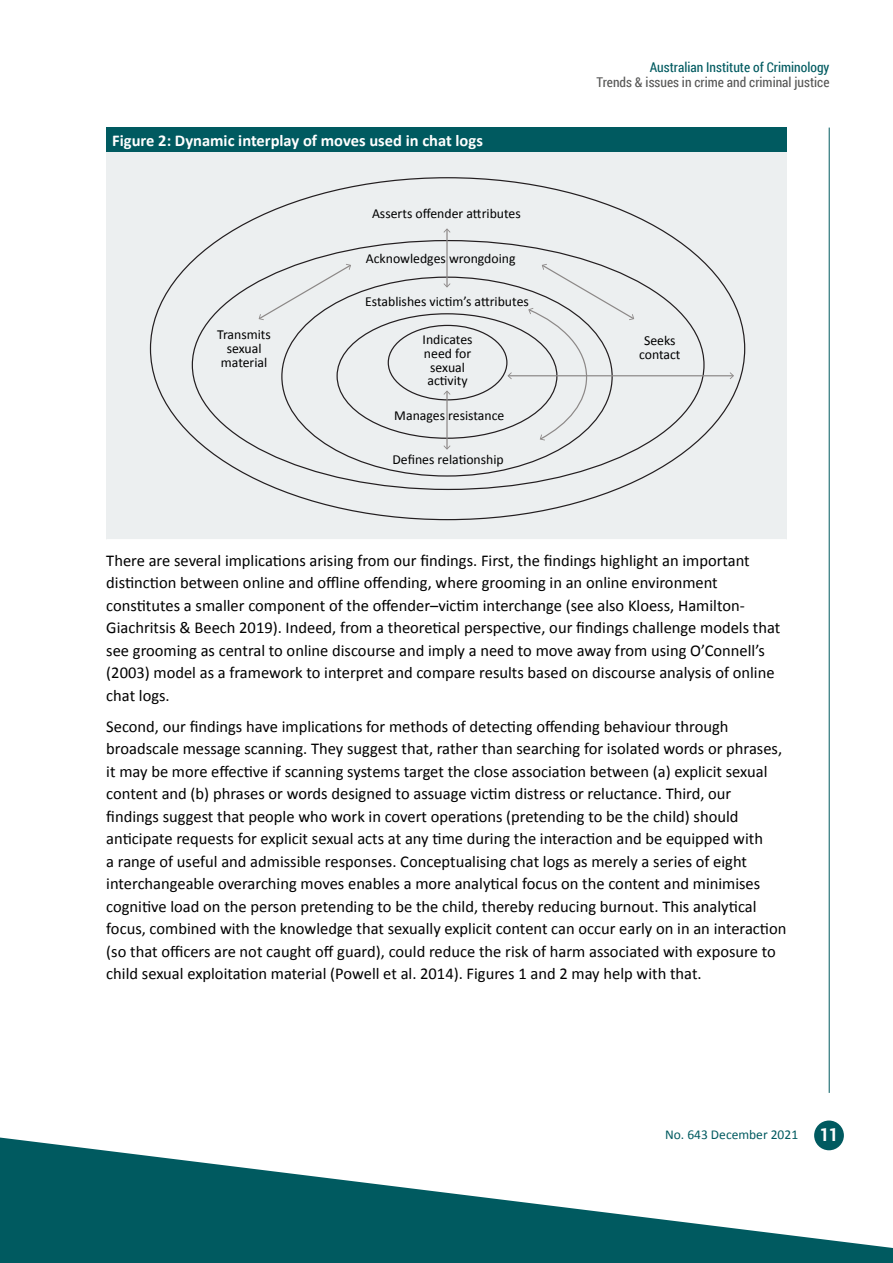
<style>
.page{position:relative;width:893px;height:1263px;background:#fff}
.page>*{position:absolute;margin:0;border:0;box-sizing:border-box;transform-origin:0 0}
.body{font:16.5px/22.5px "Calibri";color:#000}
.Figure_H1{font:700 16.5px "Calibri";color:#fff}
.t1{font:13.8px/13.8px "Calibri";color:#000;text-align:center}
.t2{font:13.5px "Roboto Condensed";color:#575756}
.t3{font:13.5px "Roboto Condensed";color:#005a60}
.t4{font:13.5px "Calibri";color:#005a60}
.s1{font-family:"Roboto Condensed";font-weight:700;font-size:18px;color:#fff}
</style>
<div class="page">
<hr style="left:829px;top:128px;width:1px;height:965px;background:#005a60">
<div style="left:814px;top:1120px;width:30px;height:30px;background:#005a60;border-radius:50%"></div>
<svg style="left:0;top:1137px;width:893px;height:126px;fill:#005a60"></svg>
<div style="left:106px;top:128px;width:681px;height:24px;background:#005a60"></div>
<div style="left:106px;top:152px;width:681px;height:388px;background:#eceff0"></div>
<hr style="left:106px;top:539px;width:681px;height:2px;background:#fff">
<hr style="left:446px;top:229px;width:2px;height:58px;background:#8c8887">
<svg style="left:443px;top:228px;width:7px;height:5px"></svg>
<svg style="left:443px;top:283px;width:7px;height:5px"></svg>
<hr style="left:446px;top:391px;width:2px;height:58px;background:#8c8887">
<svg style="left:443px;top:390px;width:7px;height:5px"></svg>
<svg style="left:443px;top:445px;width:7px;height:5px"></svg>
<hr style="left:508px;top:375px;width:225px;height:1px;background:#8c8887">
<svg style="left:730px;top:372px;width:4px;height:7px"></svg>
<svg style="left:507px;top:372px;width:5px;height:7px"></svg>
<svg style="left:258px;top:264px;width:94px;height:56px"></svg>
<svg style="left:527px;top:264px;width:108px;height:177px"></svg>
<p class="t3" style="left:650px;top:58px;width:181px">Australian Institute of Criminology</p>
<p class="Figure_H1" style="left:112px;top:130px;width:372px">Figure 2: Dynamic interplay of moves used in chat logs</p>
<p class="t2" style="left:597px;top:73px;width:234px">Trends &amp; issues in crime and criminal justice</p>
<p class="t1" style="left:217px;top:328px;width:55px">Transmits sexual material</p>
<p class="t1" style="left:372px;top:206px;width:150px">Asserts offender attributes</p>
<p class="t1" style="left:366px;top:251px;width:151px">Acknowledges wrongdoing</p>
<p class="t1" style="left:365px;top:295px;width:165px">Establishes victim’s attributes</p>
<p class="t1" style="left:423px;top:333px;width:51px">Indicates need for sexual activity</p>
<p class="t1" style="left:639px;top:334px;width:43px">Seeks contact</p>
<p class="t1" style="left:394px;top:409px;width:112px">Manages resistance</p>
<p class="t1" style="left:392px;top:452px;width:113px">Defines relationship</p>
<p class="body" style="left:106px;top:549px;width:676px">There are several implications arising from our findings. First, the findings highlight an important distinction between online and offline offending, where grooming in an online environment constitutes a smaller component of the offender–victim interchange (see also Kloess, Hamilton-Giachritsis &amp; Beech 2019). Indeed, from a theoretical perspective, our findings challenge models that see grooming as central to online discourse and imply a need to move away from using O’Connell’s (2003) model as a framework to interpret and compare results based on discourse analysis of online chat logs.</p>
<p class="body" style="left:106px;top:715px;width:682px">Second, our findings have implications for methods of detecting offending behaviour through broadscale message scanning. They suggest that, rather than searching for isolated words or phrases, it may be more effective if scanning systems target the close association between (a) explicit sexual content and (b) phrases or words designed to assuage victim distress or reluctance. Third, our findings suggest that people who work in covert operations (pretending to be the child) should anticipate requests for explicit sexual acts at any time during the interaction and be equipped with<br>a range of useful and admissible responses. Conceptualising chat logs as merely a series of eight interchangeable overarching moves enables a more analytical focus on the content and minimises cognitive load on the person pretending to be the child, thereby reducing burnout. This analytical focus, combined with the knowledge that sexually explicit content can occur early on in an interaction (so that officers are not caught off guard), could reduce the risk of harm associated with exposure to child sexual exploitation material (Powell et al. 2014). Figures 1 and 2 may help with that.</p>
<p class="t4" style="left:665px;top:1126px;width:174px">No. 643 December 2021 <span class="s1">11</span></p>
</div>
